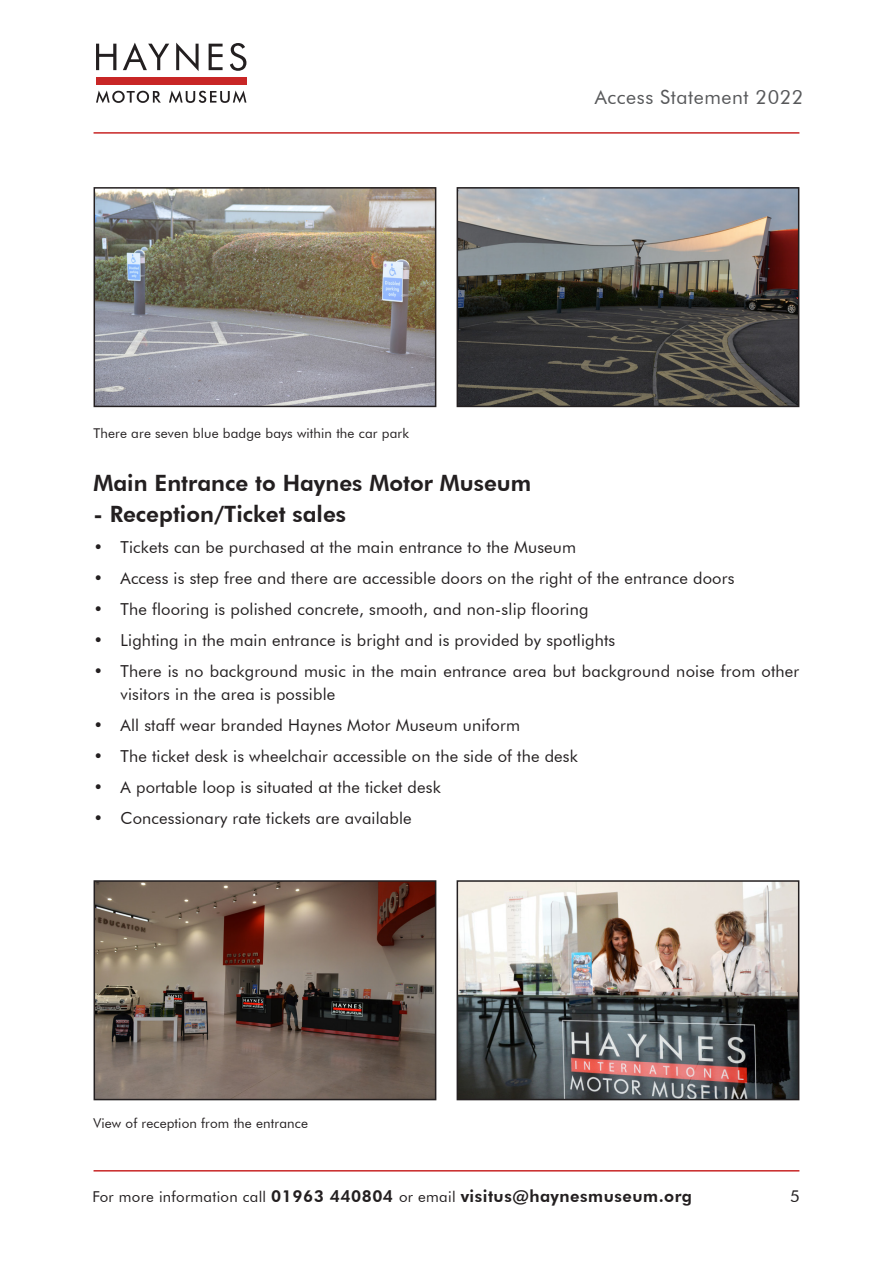
<style>
.page{position:relative;width:893px;height:1263px;background:#fff}
.page>*{position:absolute;margin:0;border:0;box-sizing:border-box;transform-origin:0 0}
.t1{font:800 22.5px "Futura BT";color:#231f20}
.t2{font:19.5px "Futura BT";letter-spacing:.03em;color:#57585a}
.t3{font:16.5px/22.5px "Futura BT";letter-spacing:.01em;color:#231f20}
.t4{font:800 16.5px "Futura BT";letter-spacing:.03em;color:#231f20}
.t5{font:13.5px "Futura BT";letter-spacing:.01em;color:#231f20}
.s1{font-weight:400;font-size:15px}
</style>
<div class="page">
<svg style="left:96px;top:90px;width:65px;height:13px"></svg>
<svg style="left:169px;top:90px;width:77px;height:13px"></svg>
<div style="left:96px;top:77px;width:150px;height:8px;background:#c82626"></div>
<svg style="left:96px;top:44px;width:20px;height:26px"></svg>
<svg style="left:123px;top:43px;width:46px;height:27px"></svg>
<svg style="left:176px;top:43px;width:23px;height:28px"></svg>
<svg style="left:209px;top:44px;width:14px;height:26px"></svg>
<svg style="left:230px;top:43px;width:16px;height:28px"></svg>
<hr style="left:94px;top:132px;width:705px;height:2px;background:#c82626">
<hr style="left:94px;top:1170px;width:705px;height:1px;background:#c82626">
<img style="left:460px;top:190px;width:336px;height:214px">
<div style="left:457px;top:187px;width:342px;height:220px;border:2px solid #231f20"></div>
<img style="left:460px;top:883px;width:336px;height:214px">
<div style="left:457px;top:880px;width:342px;height:220px;border:2px solid #231f20"></div>
<img style="left:97px;top:190px;width:336px;height:214px">
<div style="left:94px;top:187px;width:342px;height:220px;border:2px solid #231f20"></div>
<img style="left:97px;top:883px;width:336px;height:214px">
<div style="left:94px;top:880px;width:342px;height:220px;border:2px solid #231f20"></div>
<p class="t2" style="left:595px;top:85px;width:210px">Access Statement 2022</p>
<p class="t5" style="left:94px;top:425px;width:317px">There are seven blue badge bays within the car park</p>
<p class="t1" style="left:94px;top:469px;width:439px">Main Entrance to Haynes Motor Museum</p>
<p class="t1" style="left:94px;top:501px;width:254px">- Reception/Ticket sales</p>
<p class="t3" style="left:94px;top:536px;width:484px">• Tickets can be purchased at the main entrance to the Museum</p>
<p class="t3" style="left:94px;top:567px;width:642px">• Access is step free and there are accessible doors on the right of the entrance doors</p>
<p class="t3" style="left:94px;top:598px;width:496px">• The flooring is polished concrete, smooth, and non-slip flooring</p>
<p class="t3" style="left:94px;top:629px;width:523px">• Lighting in the main entrance is bright and is provided by spotlights</p>
<p class="t3" style="left:121px;top:660px;width:680px;text-indent:-27px">• There is no background music in the main entrance area but background noise from other visitors in the area is possible</p>
<p class="t3" style="left:94px;top:714px;width:428px">• All staff wear branded Haynes Motor Museum uniform</p>
<p class="t3" style="left:94px;top:745px;width:486px">• The ticket desk is wheelchair accessible on the side of the desk</p>
<p class="t3" style="left:94px;top:776px;width:349px">• A portable loop is situated at the ticket desk</p>
<p class="t3" style="left:94px;top:807px;width:320px">• Concessionary rate tickets are available</p>
<p class="t5" style="left:94px;top:1115px;width:216px">View of reception from the entrance</p>
<p class="t4" style="left:92px;top:1186px;width:601px"><span class="s1">For more information call</span> 01963 440804 <span class="s1">or email</span> visitus@haynesmuseum.org</p>
<p class="t3" style="left:790px;top:1185px;width:11px">5</p>
</div>
